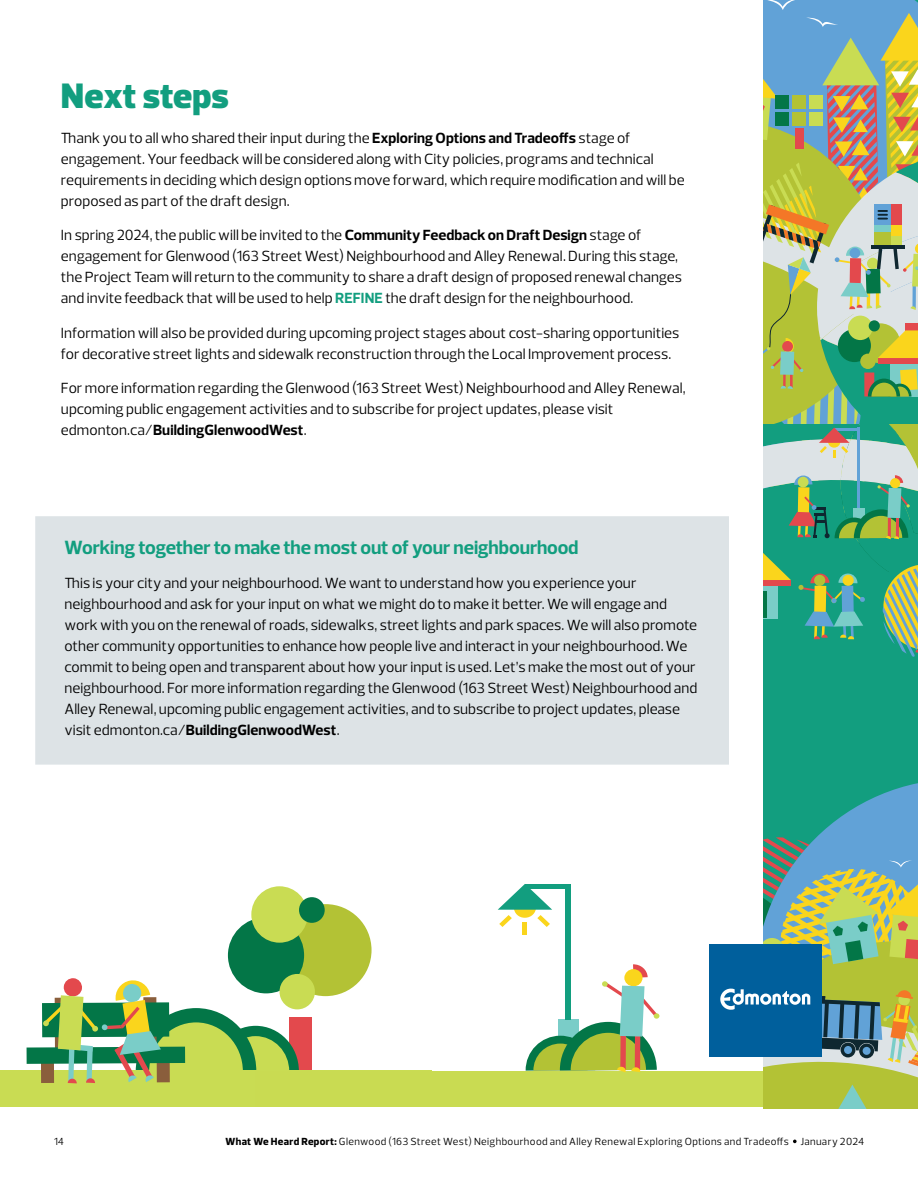
<style>
.page{position:relative;width:918px;height:1188px;background:#fff}
.page>*{position:absolute;margin:0;border:0;box-sizing:border-box;transform-origin:0 0}
.t1{font:900 36px "Prelo";color:#129e7f}
.t2{font:700 19.5px "Prelo";letter-spacing:-.01em;color:#129e7f}
.t3{font:15px/21px "Prelo";color:#000}
.t4{font:10.5px "Prelo";letter-spacing:.035em;color:#000}
.s1{font-weight:700}
.s2{font-weight:700;color:#129e7f}
.s3{font-weight:800}
</style>
<div class="page">
<svg style="left:793px;top:1140px;width:4px;height:3px"></svg>
<div style="left:35px;top:516px;width:694px;height:249px;background:#dde3e6;border:2px solid #dde3e6"></div>
<div style="left:289px;top:1017px;width:23px;height:56px;background:#e3494d"></div>
<div style="left:280px;top:904px;width:92px;height:92px;background:#b3c235;border-radius:50%"></div>
<div style="left:228px;top:917px;width:76px;height:76px;background:#037647;border-radius:50%"></div>
<div style="left:280px;top:974px;width:35px;height:35px;background:#c9dc53;border-radius:50%"></div>
<div style="left:251px;top:886px;width:57px;height:57px;background:#c9dc53;border-radius:50%"></div>
<div style="left:299px;top:897px;width:26px;height:26px;background:#037647;border-radius:50%"></div>
<div style="left:0;top:1071px;width:431px;height:36px;background:#c9dc53"></div>
<svg style="left:27px;top:978px;width:272px;height:105px"></svg>
<div style="left:255px;top:1071px;width:519px;height:36px;background:#c9db52"></div>
<div style="left:525px;top:884px;width:46px;height:5px;background:#129e7f"></div>
<div style="left:566px;top:884px;width:5px;height:136px;background:#129e7f"></div>
<div style="left:522px;top:922px;width:5px;height:13px;background:#fad51c"></div>
<svg style="left:498px;top:884px;width:54px;height:43px"></svg>
<svg style="left:525px;top:964px;width:134px;height:108px"></svg>
<div style="left:764px;top:424px;width:154px;height:340px;background:#129e7f"></div>
<svg style="left:764px;top:0;width:154px;height:657px"></svg>
<div style="left:764px;top:764px;width:154px;height:344px;background:#129e7f"></div>
<svg style="left:817px;top:783px;width:101px;height:54px;fill:#61a2d7"></svg>
<div style="left:709px;top:944px;width:113px;height:113px;background:#005f9c"></div>
<svg style="left:720px;top:837px;width:198px;height:271px"></svg>
<h1 class="t1" style="left:61px;top:74px;width:169px">Next steps</h1>
<p class="t3" style="left:61px;top:127px;width:625px">Thank you to all who shared their input during the <span class="s1">Exploring Options and Tradeoffs</span> stage of engagement. Your feedback will be considered along with City policies, programs and technical requirements in deciding which design options move forward, which require modification and will be proposed as part of the draft design.</p>
<p class="t3" style="left:61px;top:225px;width:622px">In spring 2024, the public will be invited to the <span class="s1">Community Feedback on Draft Design</span> stage of engagement for Glenwood (163 Street West) Neighbourhood and Alley Renewal. During this stage, the Project Team will return to the community to share a draft design of proposed renewal changes and invite feedback that will be used to help <span class="s2">REFINE</span> the draft design for the neighbourhood.</p>
<p class="t3" style="left:61px;top:322px;width:620px">Information will also be provided during upcoming project stages about cost-sharing opportunities for decorative street lights and sidewalk reconstruction through the Local Improvement process.</p>
<p class="t3" style="left:61px;top:378px;width:626px">For more information regarding the Glenwood (163 Street West) Neighbourhood and Alley Renewal, upcoming public engagement activities and to subscribe for project updates, please visit edmonton.ca/<span class="s1">BuildingGlenwoodWest</span>.</p>
<h2 class="t2" style="left:65px;top:535px;width:516px">Working together to make the most out of your neighbourhood</h2>
<p class="t3" style="left:65px;top:573px;width:635px">This is your city and your neighbourhood. We want to understand how you experience your neighbourhood and ask for your input on what we might do to make it better. We will engage and work with you on the renewal of roads, sidewalks, street lights and park spaces. We will also promote other community opportunities to enhance how people live and interact in your neighbourhood. We commit to being open and transparent about how your input is used. Let’s make the most out of your neighbourhood. For more information regarding the Glenwood (163 Street West) Neighbourhood and Alley Renewal, upcoming public engagement activities, and to subscribe to project updates, please visit edmonton.ca/<span class="s1">BuildingGlenwoodWest</span>.</p>
<p class="t4" style="left:54px;top:1135px;width:12px">14</p>
<p class="t4" style="left:226px;top:1135px;width:640px"><span class="s3">What We Heard Report:</span> Glenwood (163 Street West) Neighbourhood and Alley Renewal Exploring Options and Tradeoffs January 2024</p>
</div>
